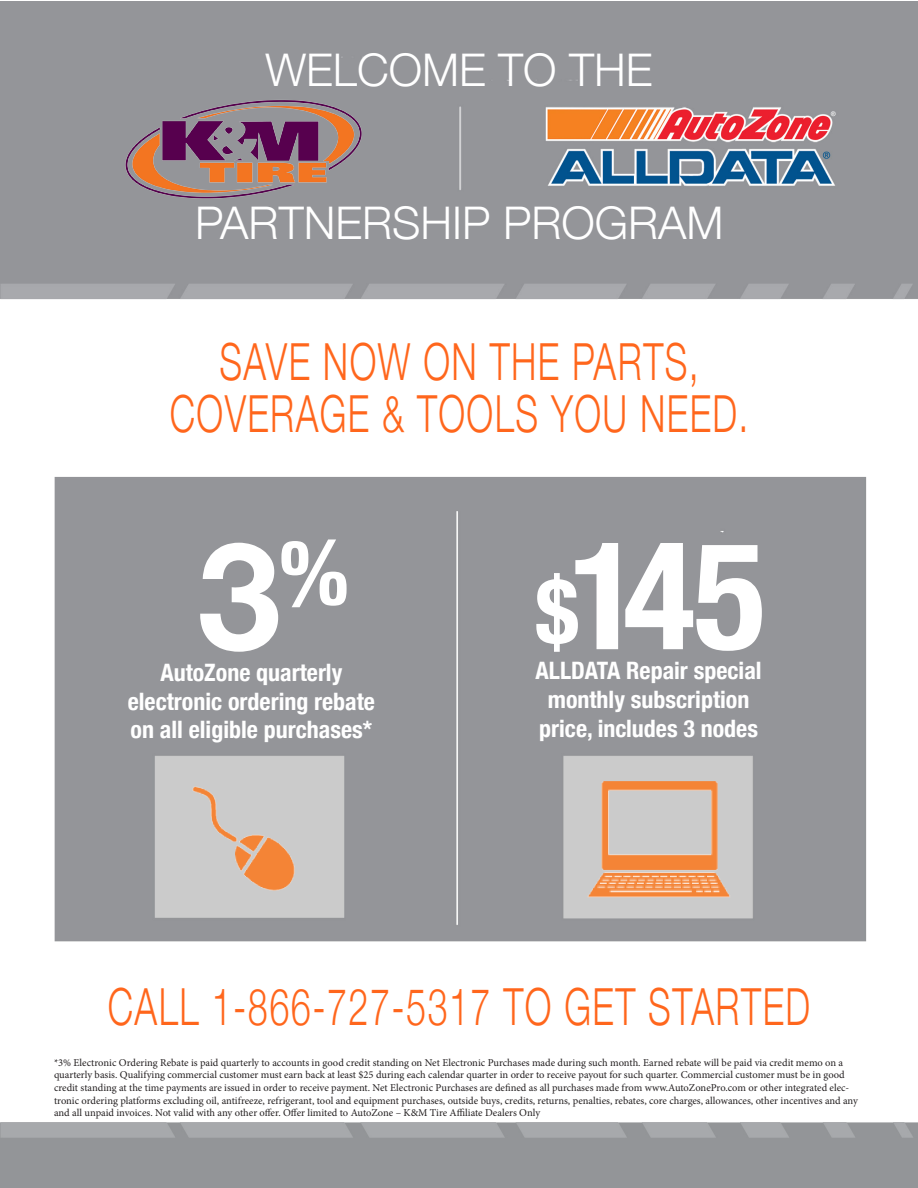
<style>
.page{position:relative;width:918px;height:1188px;background:#fff}
.page>*{position:absolute;margin:0;border:0;box-sizing:border-box;transform-origin:0 0}
.t1{font:700 condensed 150px "Helvetica Neue";color:#fff}
.t2{font:700 150px "Helvetica Neue";color:#fff}
.t3{font:700 condensed 90px "Helvetica Neue";color:#fff}
.t4{font:300 51.15px "Helvetica Neue";letter-spacing:.04em;color:#ff661c;scale:.7 1}
.t5{font:300 45px "Helvetica Neue";color:#fff}
.t6{font:700 condensed 24px/28.8px "Helvetica Neue";color:#fff}
.t7{font:10.5px/12.6px "Minion Pro";color:#231f20}
</style>
<div class="page">
<img style="left:0;top:2px;width:918px;height:940px">
<img style="left:175px;top:778px;width:141px;height:124px">
<img style="left:563px;top:773px;width:176px;height:133px">
<div style="left:66px;top:319px;width:767px;height:134px;background:#fff"></div>
<img style="left:116px;top:90px;width:256px;height:119px">
<p class="t5" style="left:265px;top:33px;width:389px">WELCOME TO THE</p>
<p class="t5" style="left:195px;top:187px;width:530px">PARTNERSHIP PROGRAM</p>
<p class="t4" style="left:219px;top:320px;width:687px">SAVE NOW ON THE PARTS,</p>
<p class="t4" style="left:170px;top:373px;width:828px">COVERAGE &amp; TOOLS YOU NEED.</p>
<p class="t3" style="left:279px;top:498px;width:72px">%</p>
<p class="t2" style="left:197px;top:479px;width:85px">3</p>
<p class="t6" style="left:160px;top:656px;width:184px">AutoZone quarterly</p>
<p class="t6" style="left:128px;top:685px;width:249px">electronic ordering rebate on all eligible purchases*</p>
<p class="t1" style="left:569px;top:471px;width:198px">145</p>
<p class="t3" style="left:536px;top:536px;width:45px">$</p>
<p class="t6" style="left:536px;top:655px;width:228px">ALLDATA Repair special</p>
<p class="t6" style="left:539px;top:683px;width:220px;text-align:center">monthly subscription price, includes 3 nodes</p>
<p class="t4" style="left:108px;top:965px;width:1005px">CALL 1-866-727-5317 TO GET STARTED</p>
<p class="t7" style="left:54px;top:1056px;width:805px">*3% Electronic Ordering Rebate is paid quarterly to accounts in good credit standing on Net Electronic Purchases made during such month. Earned rebate will be paid via credit memo on a quarterly basis. Qualifying commercial customer must earn back at least $25 during each calendar quarter in order to receive payout for such quarter. Commercial customer must be in good credit standing at the time payments are issued in order to receive payment. Net Electronic Purchases are defined as all purchases made from www.AutoZonePro.com or other integrated elec&shy;tronic ordering platforms excluding oil, antifreeze, refrigerant, tool and equipment purchases, outside buys, credits, returns, penalties, rebates, core charges, allowances, other incentives and any and all unpaid invoices. Not valid with any other offer. Offer limited to AutoZone – K&amp;M Tire Affiliate Dealers Only</p>
</div>
